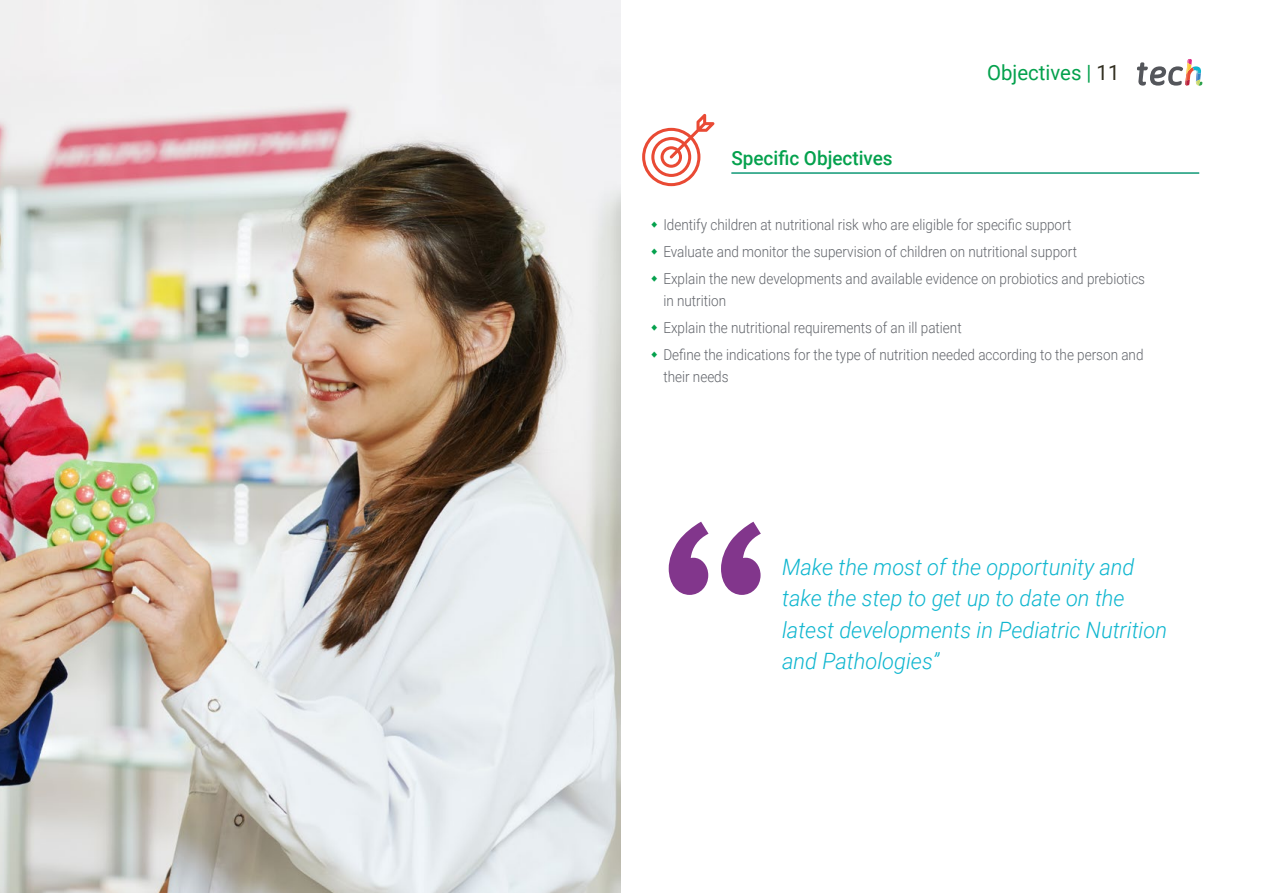
<style>
.page{position:relative;width:1263px;height:893px;background:#fff}
.page>*{position:absolute;margin:0;border:0;box-sizing:border-box;transform-origin:0 0}
.t1{font:italic 300 22.5px/31.5px "Roboto";color:#0fb6cf}
.t2{font:21px "Roboto";color:#04a14d}
.t3{font:500 19.5px "Roboto";color:#04a14d}
.t4{font:300 15px/26.7px "Roboto";color:#61646a;scale:.9 1}
.s1{color:#312e20}
</style>
<div class="page">
<img style="left:0;top:0;width:621px;height:893px">
<svg style="left:1137px;top:59px;width:65px;height:27px"></svg>
<svg style="left:669px;top:522px;width:92px;height:73px"></svg>
<svg style="left:642px;top:114px;width:72px;height:72px"></svg>
<hr style="left:731px;top:173px;width:468px;height:1px;background:#04a14d">
<h3 class="t3" style="left:731px;top:144px;width:163px">Specific Objectives</h3>
<h2 class="t2" style="left:987px;top:57px;width:134px">Objectives | <span class="s1">11</span></h2>
<p class="t4" style="left:663px;top:211px;width:537px">Identify children at nutritional risk who are eligible for specific support<br>Evaluate and monitor the supervision of children on nutritional support<br>Explain the new developments and available evidence on probiotics and prebiotics</p>
<p class="t4" style="left:663px;top:287px;width:535px">in nutrition<br>Explain the nutritional requirements of an ill patient<br>Define the indications for the type of nutrition needed according to the person and</p>
<p class="t4" style="left:663px;top:363px;width:74px">their needs</p>
<h1 class="t1" style="left:782px;top:550px;width:387px">Make the most of the opportunity and take the step to get up to date on the latest developments in Pediatric Nutrition and Pathologies”</h1>
</div>
